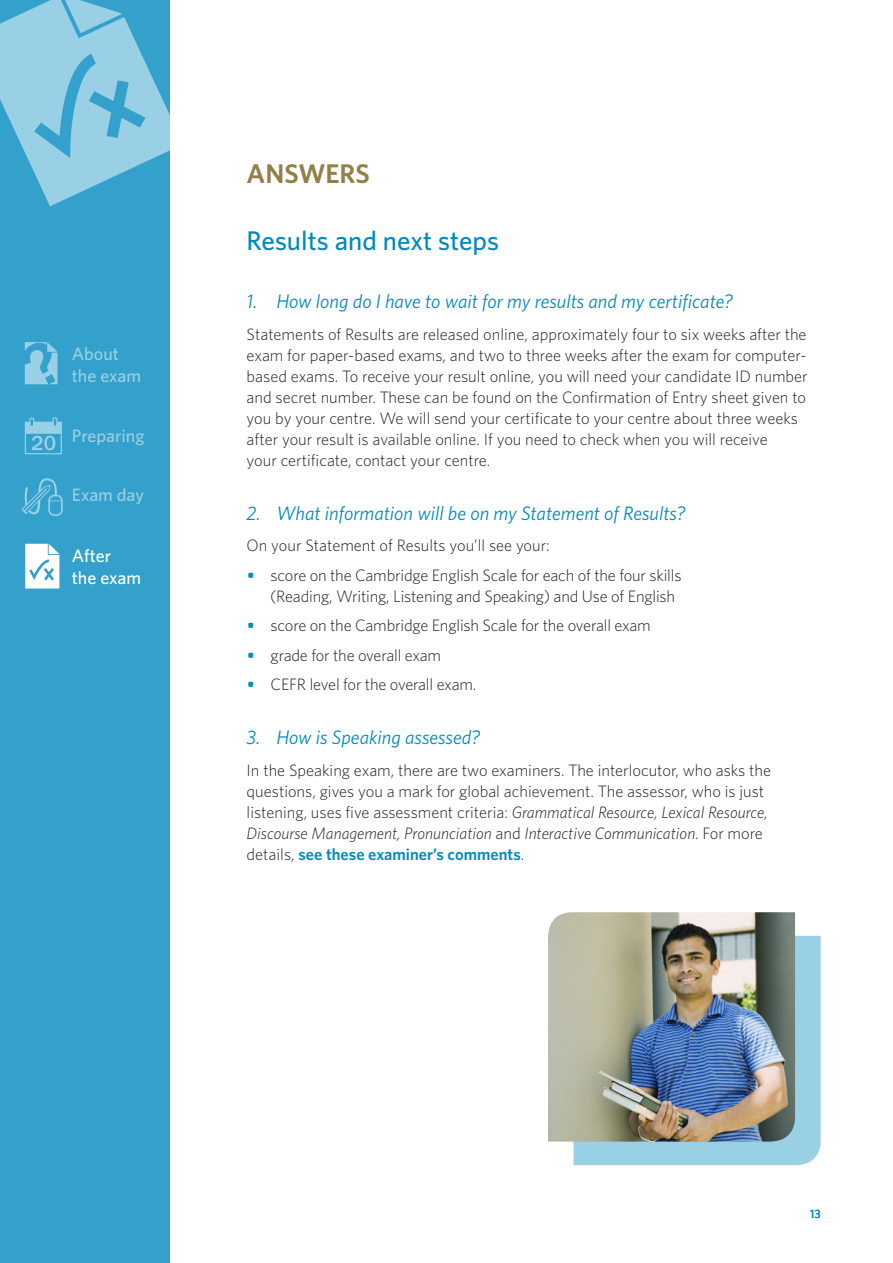
<style>
.page{position:relative;width:893px;height:1263px;background:#fff}
.page>*{position:absolute;margin:0;border:0;box-sizing:border-box;transform-origin:0 0}
.Page_Header_IFC{font:500 27px "Whitney";color:#008abe}
.Page_Header_IFC-2{font:600 27px "Whitney";color:#938048}
.t1{font:italic 19.5px "Whitney";color:#008abe}
.t2{font:500 18px/21.6px "Whitney";color:#99d0e5}
.t3{font:500 18px/21.6px "Whitney";color:#fff}
.Body_Text_IFC{font:300 16.5px/21px "Whitney";color:#231f20}
.t4{font:500 12px "Whitney";color:#008abe}
.s1{font-weight:600;color:#008abe}
.s2{font-style:italic}
</style>
<div class="page">
<div style="left:0;top:0;width:170px;height:1263px;background:#33a1cb"></div>
<svg style="left:0;top:0;width:170px;height:206px"></svg>
<svg style="left:25px;top:544px;width:34px;height:44px"></svg>
<svg style="left:21px;top:478px;width:42px;height:38px"></svg>
<svg style="left:25px;top:417px;width:37px;height:37px"></svg>
<svg style="left:25px;top:342px;width:33px;height:42px"></svg>
<div style="left:572px;top:936px;width:249px;height:229px;background:#99d0e5"></div>
<img style="left:548px;top:912px;width:248px;height:229px">
<p class="t2" style="left:72px;top:343px;width:71px">About the exam</p>
<p class="t2" style="left:72px;top:425px;width:74px">Preparing</p>
<p class="t2" style="left:72px;top:484px;width:74px">Exam day</p>
<p class="t3" style="left:72px;top:545px;width:71px">After<br>the exam</p>
<p class="Page_Header_IFC-2" style="left:247px;top:156px;width:125px">ANSWERS</p>
<p class="Page_Header_IFC" style="left:247px;top:223px;width:254px">Results and next steps</p>
<p class="t1" style="left:247px;top:288px;width:488px">1. How long do I have to wait for my results and my certificate?</p>
<p class="Body_Text_IFC" style="left:247px;top:323px;width:563px">Statements of Results are released online, approximately four to six weeks after the exam for paper-based exams, and two to three weeks after the exam for computer&shy;based exams. To receive your result online, you will need your candidate ID number and secret number. These can be found on the Confirmation of Entry sheet given to you by your centre. We will send your certificate to your centre about three weeks after your result is available online. If you need to check when you will receive<br>your certificate, contact your centre.</p>
<p class="t1" style="left:247px;top:500px;width:440px">2. What information will be on my Statement of Results?</p>
<p class="Body_Text_IFC" style="left:247px;top:534px;width:305px">On your Statement of Results you’ll see your:</p>
<p class="Body_Text_IFC" style="left:270px;top:564px;width:413px;text-indent:-23px"><span class="s1">•</span> score on the Cambridge English Scale for each of the four skills (Reading, Writing, Listening and Speaking) and Use of English</p>
<p class="Body_Text_IFC" style="left:247px;top:614px;width:405px"><span class="s1">•</span> score on the Cambridge English Scale for the overall exam</p>
<p class="Body_Text_IFC" style="left:247px;top:644px;width:196px"><span class="s1">•</span> grade for the overall exam</p>
<p class="Body_Text_IFC" style="left:247px;top:673px;width:231px"><span class="s1">•</span> CEFR level for the overall exam.</p>
<p class="t1" style="left:247px;top:724px;width:235px">3. How is Speaking assessed?</p>
<p class="Body_Text_IFC" style="left:247px;top:759px;width:526px">In the Speaking exam, there are two examiners. The interlocutor, who asks the questions, gives you a mark for global achievement. The assessor, who is just listening, uses five assessment criteria: <span class="s2">Grammatical Resource, Lexical Resource, Discourse Management, Pronunciation</span> and <span class="s2">Interactive Communication</span>. For more details, <span class="s1">see these examiner’s comments</span>.</p>
<p class="t4" style="left:810px;top:1205px;width:12px">13</p>
</div>
